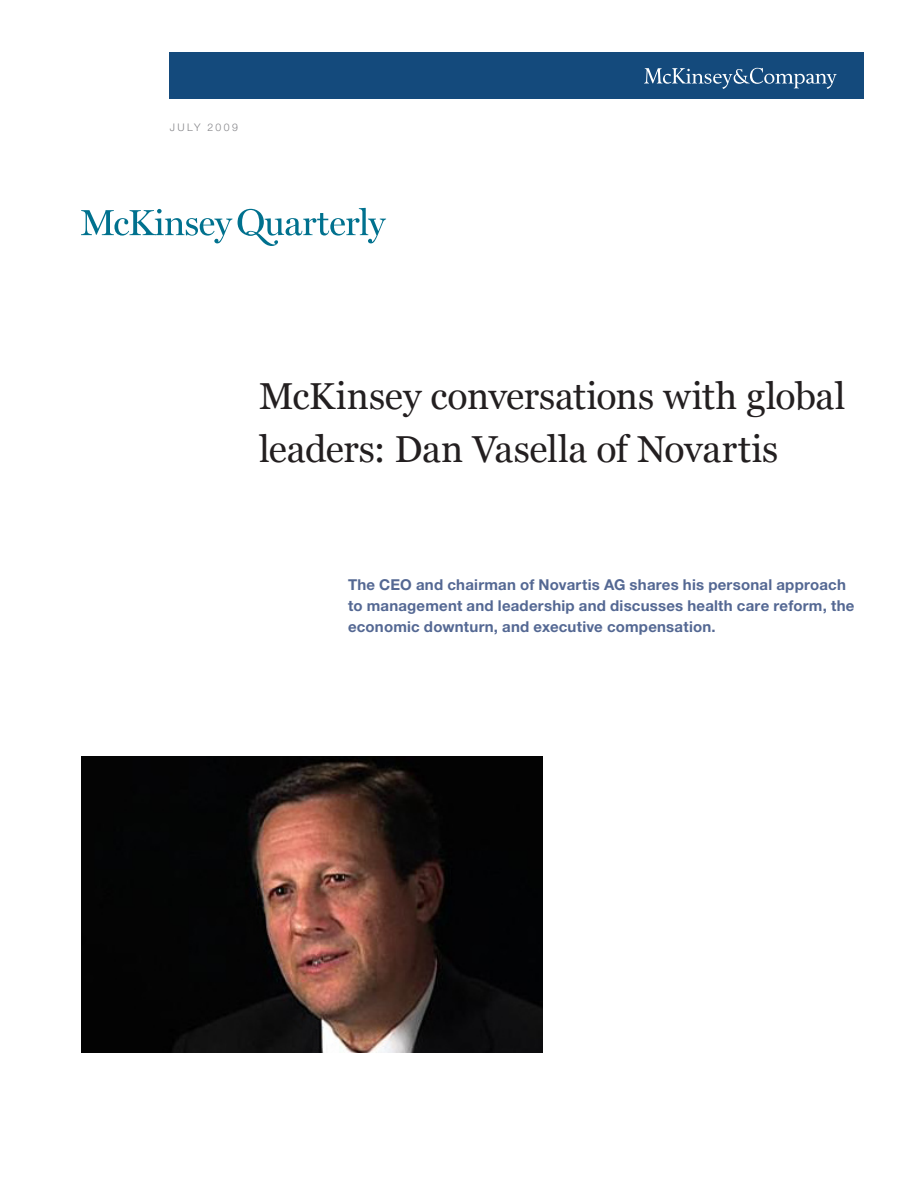
<style>
.page{position:relative;width:918px;height:1188px;background:#fff}
.page>*{position:absolute;margin:0;border:0;box-sizing:border-box;transform-origin:0 0}
.t1{font:37.5px/52.5px "Georgia";letter-spacing:-.01em;color:#231f20}
.t2{font:700 15px/21px "Helvetica Neue LT Std";letter-spacing:.015em;color:#546893}
.t3{font:300 10.5px "Helvetica Neue LT Std";letter-spacing:.22em;color:#848488}
</style>
<div class="page">
<svg style="left:81px;top:209px;width:151px;height:34px"></svg>
<svg style="left:238px;top:208px;width:148px;height:38px"></svg>
<div style="left:170px;top:53px;width:694px;height:46px;background:#144a7c"></div>
<svg style="left:644px;top:68px;width:193px;height:21px"></svg>
<img style="left:81px;top:756px;width:462px;height:296px">
<p class="t3" style="left:170px;top:121px;width:69px">JULY 2009</p>
<h1 class="t1" style="left:259px;top:370px;width:588px">McKinsey conversations with global leaders: Dan Vasella of Novartis</h1>
<p class="t2" style="left:348px;top:574px;width:508px">The CEO and chairman of Novartis AG shares his personal approach to management and leadership and discusses health care reform, the economic downturn, and executive compensation.</p>
</div>
